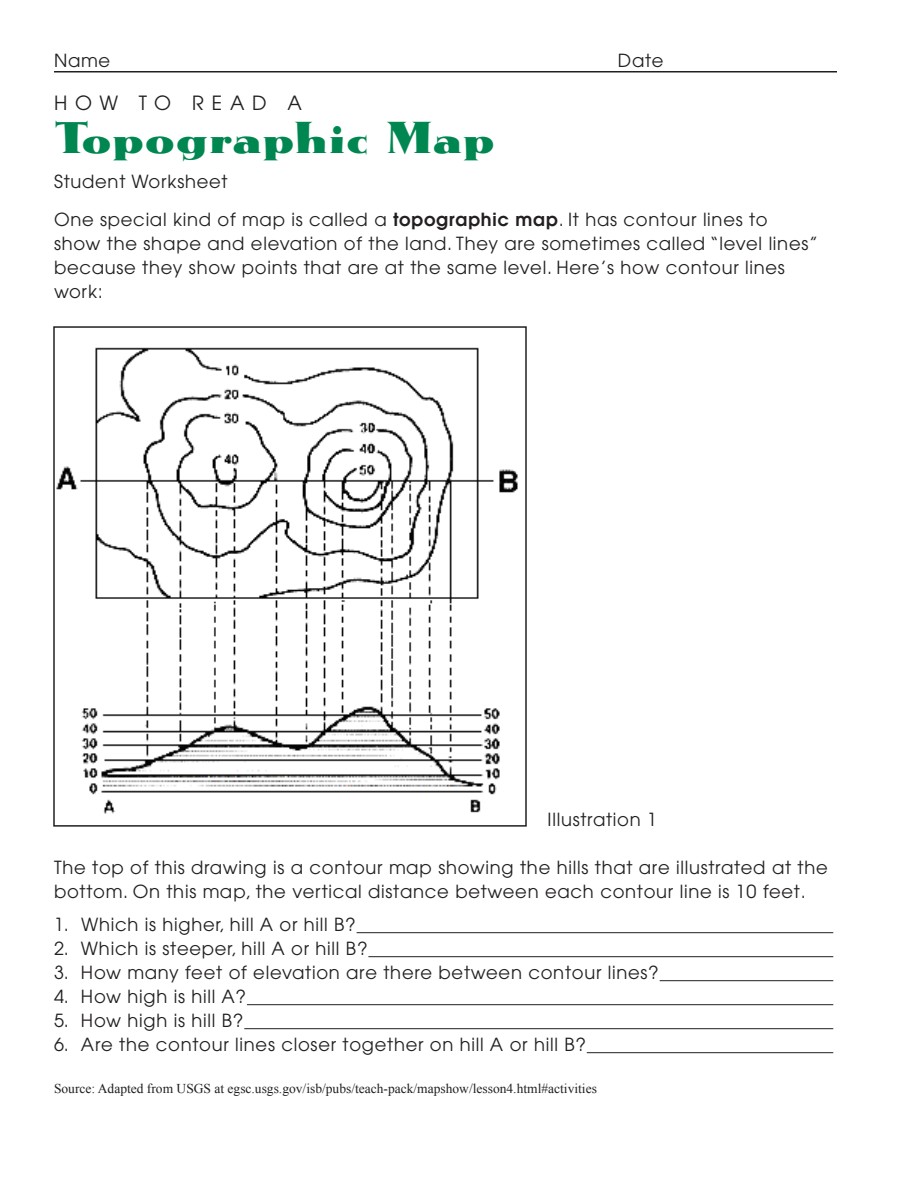
<style>
.page{position:relative;width:918px;height:1188px;background:#fff}
.page>*{position:absolute;margin:0;border:0;box-sizing:border-box;transform-origin:0 0}
.t1{font:40.5px "Metropolis ICG";letter-spacing:.05em;color:#008751}
.t2{font:19.5px "Avant Garde";letter-spacing:.4em;color:#231f20}
.t3{font:18px/24px "Avant Garde";letter-spacing:.04em;color:#231f20}
.t4{font:13.5px "Times New Roman";color:#231f20}
.s1{font-weight:600}
</style>
<div class="page">
<hr style="left:54px;top:71px;width:783px;height:2px;background:#231f20">
<hr style="left:357px;top:932px;width:476px;height:1px;background:#231f20">
<hr style="left:368px;top:956px;width:465px;height:1px;background:#231f20">
<hr style="left:660px;top:980px;width:173px;height:1px;background:#231f20">
<hr style="left:247px;top:1004px;width:586px;height:1px;background:#231f20">
<hr style="left:244px;top:1028px;width:589px;height:1px;background:#231f20">
<hr style="left:587px;top:1052px;width:246px;height:1px;background:#231f20">
<img style="left:56px;top:347px;width:462px;height:467px">
<div style="left:53px;top:326px;width:474px;height:501px;border:2px solid #231f20"></div>
<p class="t3" style="left:54px;top:48px;width:58px">Name</p>
<p class="t3" style="left:618px;top:48px;width:47px">Date</p>
<p class="t2" style="left:54px;top:92px;width:210px">How to Read</p>
<p class="t2" style="left:287px;top:92px;width:16px">a</p>
<h1 class="t1" style="left:54px;top:110px;width:442px">Topographic Map</h1>
<p class="t3" style="left:54px;top:163px;width:715px;line-height:37.5px">Student Worksheet<br>One special kind of map is called a <span class="s1">topographic map</span>. It has contour lines to</p>
<p class="t3" style="left:54px;top:231px;width:765px">show the shape and elevation of the land. They are sometimes called “level lines” because they show points that are at the same level. Here’s how contour lines work:</p>
<p class="t3" style="left:548px;top:807px;width:111px">Illustration 1</p>
<p class="t3" style="left:54px;top:855px;width:775px">The top of this drawing is a contour map showing the hills that are illustrated at the bottom. On this map, the vertical distance between each contour line is 10 feet.</p>
<p class="t3" style="left:81px;top:912px;width:579px">Which is higher, hill A or hill B?<br>Which is steeper, hill A or hill B?<br>How many feet of elevation are there between contour lines?<br>How high is hill A?<br>How high is hill B?<br>Are the contour lines closer together on hill A or hill B?</p>
<p class="t4" style="left:54px;top:1079px;width:544px">Source: Adapted from USGS at egsc.usgs.gov/isb/pubs/teach-pack/mapshow/lesson4.html#activities</p>
<p class="t3" style="left:54px;top:912px;width:16px;text-align:justify">1.<br>2.<br>3.<br>4.<br>5.<br>6.</p>
</div>
